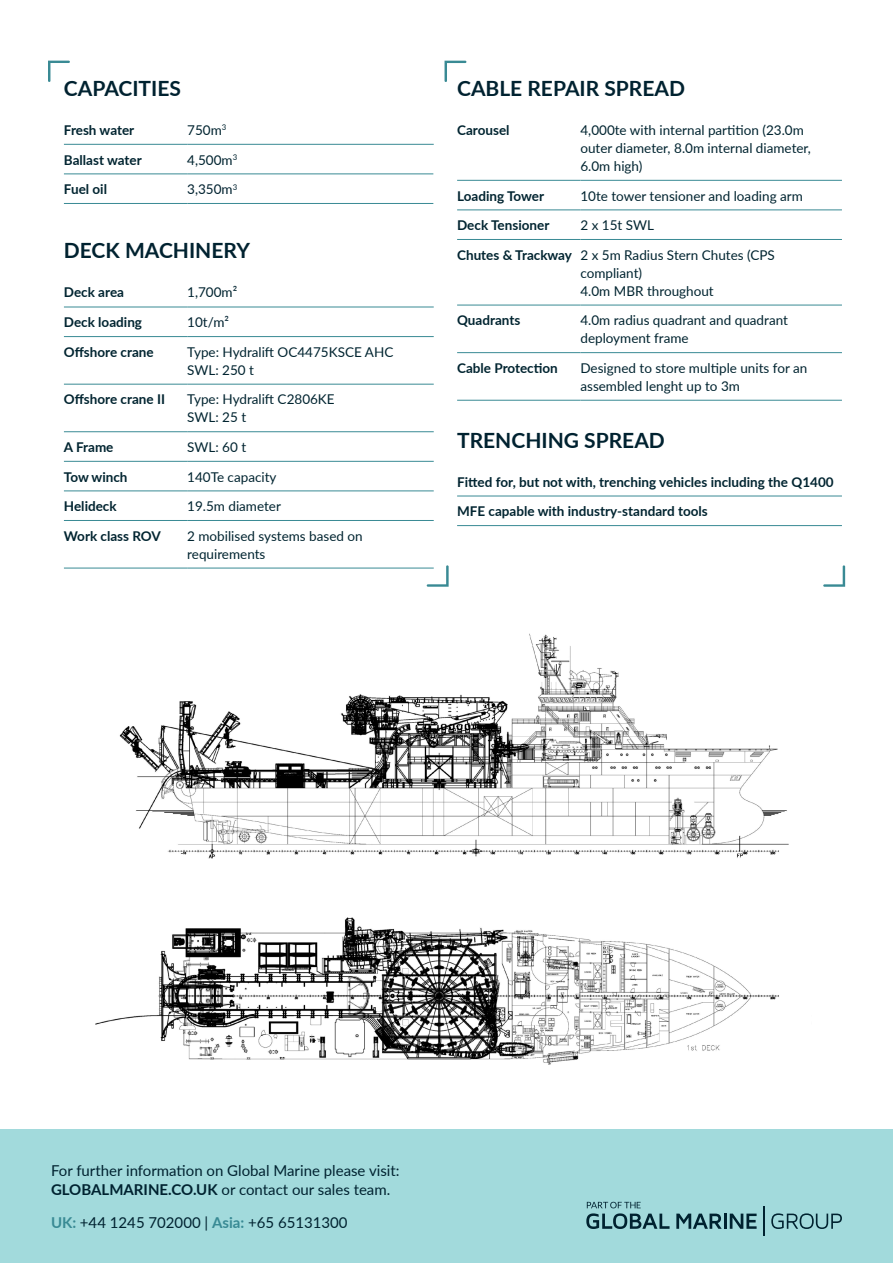
<style>
.page{position:relative;width:893px;height:1263px;background:#fff}
.page>*{position:absolute;margin:0;border:0;box-sizing:border-box;transform-origin:0 0}
.Body_copy{font:700 21px "Lato";color:#002230}
.t1{font:15px/19.5px "Lato";color:#002230}
.Table_body_-_new{font:13.5px/18px "Lato";color:#012430}
.Table_sub_title_new{font:700 13.5px "Lato";color:#012430}
.Table_body_-_new-2{font:13.5px "Lato";color:#002230}
.s1{font-weight:700}
.s2{font-weight:700;color:#398a94}
</style>
<div class="page">
<div style="left:0;top:1129px;width:893px;height:134px;background:#a2dadc"></div>
<svg style="left:676px;top:1213px;width:46px;height:16px"></svg>
<hr style="left:724px;top:1213px;width:3px;height:16px;background:#002230">
<svg style="left:730px;top:1213px;width:27px;height:16px"></svg>
<svg style="left:771px;top:1213px;width:71px;height:16px"></svg>
<hr style="left:763px;top:1206px;width:2px;height:30px;background:#002230">
<svg style="left:586px;top:1202px;width:83px;height:27px"></svg>
<hr style="left:64px;top:144px;width:123px;height:1px;background:#398a94">
<hr style="left:187px;top:144px;width:247px;height:1px;background:#398a94">
<hr style="left:64px;top:174px;width:123px;height:1px;background:#398a94">
<hr style="left:187px;top:174px;width:246px;height:1px;background:#398a94">
<hr style="left:64px;top:203px;width:123px;height:1px;background:#398a94">
<hr style="left:187px;top:203px;width:246px;height:1px;background:#398a94">
<hr style="left:64px;top:307px;width:123px;height:1px;background:#398a94">
<hr style="left:187px;top:307px;width:247px;height:1px;background:#398a94">
<hr style="left:64px;top:336px;width:123px;height:1px;background:#398a94">
<hr style="left:187px;top:336px;width:247px;height:1px;background:#398a94">
<hr style="left:64px;top:384px;width:123px;height:1px;background:#398a94">
<hr style="left:187px;top:384px;width:247px;height:1px;background:#398a94">
<hr style="left:64px;top:431px;width:123px;height:1px;background:#398a94">
<hr style="left:187px;top:431px;width:247px;height:1px;background:#398a94">
<hr style="left:64px;top:461px;width:123px;height:1px;background:#398a94">
<hr style="left:187px;top:461px;width:247px;height:1px;background:#398a94">
<hr style="left:64px;top:491px;width:123px;height:1px;background:#398a94">
<hr style="left:187px;top:491px;width:247px;height:1px;background:#398a94">
<hr style="left:64px;top:520px;width:123px;height:1px;background:#398a94">
<hr style="left:187px;top:520px;width:247px;height:1px;background:#398a94">
<hr style="left:64px;top:568px;width:123px;height:1px;background:#398a94">
<hr style="left:187px;top:568px;width:247px;height:1px;background:#398a94">
<svg style="left:48px;top:61px;width:22px;height:21px"></svg>
<svg style="left:427px;top:565px;width:22px;height:22px"></svg>
<hr style="left:457px;top:180px;width:123px;height:1px;background:#398a94">
<hr style="left:580px;top:180px;width:262px;height:1px;background:#398a94">
<hr style="left:457px;top:210px;width:123px;height:1px;background:#398a94">
<hr style="left:580px;top:210px;width:262px;height:1px;background:#398a94">
<hr style="left:457px;top:239px;width:123px;height:1px;background:#398a94">
<hr style="left:580px;top:239px;width:262px;height:1px;background:#398a94">
<hr style="left:457px;top:305px;width:123px;height:1px;background:#398a94">
<hr style="left:580px;top:305px;width:262px;height:1px;background:#398a94">
<hr style="left:457px;top:352px;width:123px;height:1px;background:#398a94">
<hr style="left:580px;top:352px;width:262px;height:1px;background:#398a94">
<hr style="left:457px;top:400px;width:123px;height:1px;background:#398a94">
<hr style="left:580px;top:400px;width:262px;height:1px;background:#398a94">
<hr style="left:457px;top:496px;width:385px;height:1px;background:#398a94">
<hr style="left:457px;top:525px;width:385px;height:1px;background:#398a94">
<svg style="left:445px;top:61px;width:21px;height:21px"></svg>
<svg style="left:823px;top:565px;width:22px;height:22px"></svg>
<img style="left:95px;top:633px;width:694px;height:432px">
<p class="Body_copy" style="left:64px;top:73px;width:119px">CAPACITIES</p>
<p class="Table_sub_title_new" style="left:64px;top:120px;width:72px">Fresh water</p>
<p class="Table_body_-_new" style="left:187px;top:120px;width:41px">750m<sup>3</sup></p>
<p class="Table_sub_title_new" style="left:64px;top:150px;width:79px">Ballast water</p>
<p class="Table_body_-_new" style="left:187px;top:150px;width:52px">4,500m<sup>3</sup></p>
<p class="Table_sub_title_new" style="left:64px;top:179px;width:45px">Fuel oil</p>
<p class="Table_body_-_new-2" style="left:187px;top:180px;width:52px">3,350m<sup>3</sup></p>
<p class="Body_copy" style="left:64px;top:235px;width:188px">DECK MACHINERY</p>
<p class="Table_sub_title_new" style="left:64px;top:282px;width:62px">Deck area</p>
<p class="Table_body_-_new" style="left:187px;top:282px;width:51px">1,700m²</p>
<p class="Table_sub_title_new" style="left:64px;top:312px;width:80px">Deck loading</p>
<p class="Table_body_-_new-2" style="left:187px;top:313px;width:43px">10t/m²</p>
<p class="Table_sub_title_new" style="left:64px;top:342px;width:91px">Offshore crane</p>
<p class="Table_body_-_new" style="left:187px;top:342px;width:208px">Type: Hydralift OC4475KSCE AHC</p>
<p class="Table_body_-_new" style="left:187px;top:360px;width:68px">SWL: 250 t</p>
<p class="Table_sub_title_new" style="left:64px;top:389px;width:103px">Offshore crane II</p>
<p class="Table_body_-_new" style="left:187px;top:390px;width:149px">Type: Hydralift C2806KE</p>
<p class="Table_body_-_new" style="left:187px;top:408px;width:60px">SWL: 25 t</p>
<p class="Table_sub_title_new" style="left:64px;top:437px;width:51px">A Frame</p>
<p class="Table_body_-_new" style="left:187px;top:437px;width:60px">SWL: 60 t</p>
<p class="Table_sub_title_new" style="left:64px;top:467px;width:65px">Tow winch</p>
<p class="Table_body_-_new" style="left:187px;top:467px;width:91px">140Te capacity</p>
<p class="Table_sub_title_new" style="left:64px;top:496px;width:54px">Helideck</p>
<p class="Table_body_-_new" style="left:187px;top:497px;width:95px">19.5m diameter</p>
<p class="Table_sub_title_new" style="left:64px;top:526px;width:99px">Work class ROV</p>
<p class="Table_body_-_new" style="left:187px;top:526px;width:177px">2 mobilised systems based on requirements</p>
<p class="Body_copy" style="left:457px;top:73px;width:229px">CABLE REPAIR SPREAD</p>
<p class="Table_sub_title_new" style="left:457px;top:120px;width:54px">Carousel</p>
<p class="Table_body_-_new" style="left:580px;top:120px;width:232px">4,000te with internal partition (23.0m outer diameter, 8.0m internal diameter,<br>6.0m high)</p>
<p class="Table_sub_title_new" style="left:457px;top:186px;width:89px">Loading Tower</p>
<p class="Table_body_-_new" style="left:580px;top:186px;width:224px">10te tower tensioner and loading arm</p>
<p class="Table_sub_title_new" style="left:457px;top:215px;width:94px">Deck Tensioner</p>
<p class="Table_body_-_new" style="left:580px;top:216px;width:75px">2 x 15t SWL</p>
<p class="Table_sub_title_new" style="left:457px;top:245px;width:116px">Chutes &amp; Trackway</p>
<p class="Table_body_-_new" style="left:580px;top:245px;width:196px">2 x 5m Radius Stern Chutes (CPS compliant)</p>
<p class="Table_body_-_new" style="left:580px;top:281px;width:135px">4.0m MBR throughout</p>
<p class="Table_sub_title_new" style="left:457px;top:310px;width:65px">Quadrants</p>
<p class="Table_body_-_new" style="left:580px;top:311px;width:209px">4.0m radius quadrant and quadrant deployment frame</p>
<p class="Table_sub_title_new" style="left:457px;top:358px;width:102px">Cable Protection</p>
<p class="Table_body_-_new" style="left:580px;top:358px;width:228px">Designed to store multiple units for an assembled lenght up to 3m</p>
<p class="Body_copy" style="left:457px;top:425px;width:209px">TRENCHING SPREAD</p>
<p class="Table_sub_title_new" style="left:457px;top:472px;width:378px">Fitted for, but not with, trenching vehicles including the Q1400</p>
<p class="Table_sub_title_new" style="left:457px;top:501px;width:252px">MFE capable with industry-standard tools</p>
<p class="t1" style="left:51px;top:1160px;width:350px">For further information on Global Marine please visit:<br><span class="s1">GLOBALMARINE.CO.UK</span> or contact our sales team.</p>
<p class="t1" style="left:51px;top:1212px;width:298px"><span class="s2">UK:</span> +44 1245 702000 | <span class="s2">Asia:</span> +65 65131300</p>
</div>
